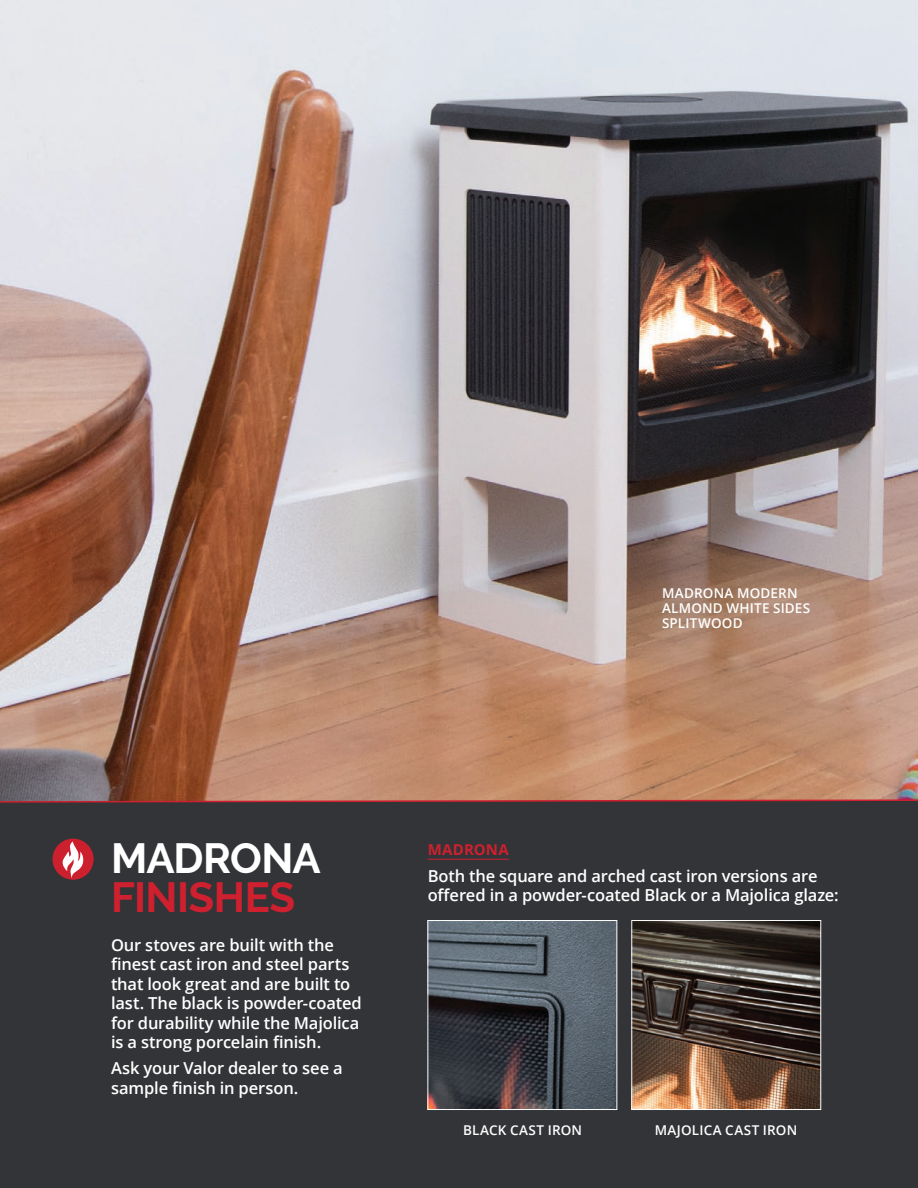
<style>
.page{position:relative;width:918px;height:1188px;background:#fff}
.page>*{position:absolute;margin:0;border:0;box-sizing:border-box;transform-origin:0 0}
.PAGE_HEADER{font:700 42px "Raleway";letter-spacing:-.01em;color:#cf202f}
.PAGE_HEADER-2{font:700 42px "Raleway";letter-spacing:-.025em;color:#fff}
.BODY{font:600 16.5px/19.5px "Open Sans";letter-spacing:-.01em;color:#fff}
.T__title{font:700 15px "Open Sans";letter-spacing:.015em;color:#cf202f}
.CAPTION_centre{font:600 13.5px/15px "Open Sans";letter-spacing:.015em;color:#fff}
</style>
<div class="page">
<img style="left:0;top:0;width:918px;height:797px">
<div style="left:0;top:797px;width:918px;height:391px;background:#323437"></div>
<hr style="left:428px;top:859px;width:81px;height:1px;background:#cf202f">
<img style="left:633px;top:922px;width:186px;height:186px">
<div style="left:631px;top:920px;width:190px;height:190px;border:1px solid #fff"></div>
<img style="left:429px;top:922px;width:186px;height:186px">
<div style="left:427px;top:920px;width:190px;height:190px;border:1px solid #fff"></div>
<div style="left:53px;top:839px;width:41px;height:41px;background:#cc202f;border-radius:50%"></div>
<svg style="left:63px;top:841px;width:21px;height:37px"></svg>
<p class="CAPTION_centre" style="left:662px;top:585px;width:150px">MADRONA MODERN<br>ALMOND WHITE SIDES<br>SPLITWOOD</p>
<p class="PAGE_HEADER-2" style="left:111px;top:835px;width:211px">MADRONA</p>
<p class="PAGE_HEADER" style="left:111px;top:874px;width:186px">FINISHES</p>
<p class="BODY" style="left:111px;top:935px;width:252px">Our stoves are built with the finest cast iron and steel parts that look great and are built to last. The black is powder-coated for durability while the Majolica is a strong porcelain finish.</p>
<p class="BODY" style="left:111px;top:1058px;width:233px">Ask your Valor dealer to see a sample finish in person.</p>
<p class="T__title" style="left:428px;top:839px;width:83px">MADRONA</p>
<p class="BODY" style="left:428px;top:866px;width:412px">Both the square and arched cast iron versions are offered in a powder-coated Black or a Majolica glaze:</p>
<p class="CAPTION_centre" style="left:463px;top:1122px;width:121px">BLACK CAST IRON</p>
<p class="CAPTION_centre" style="left:655px;top:1122px;width:144px">MAJOLICA CAST IRON</p>
</div>
